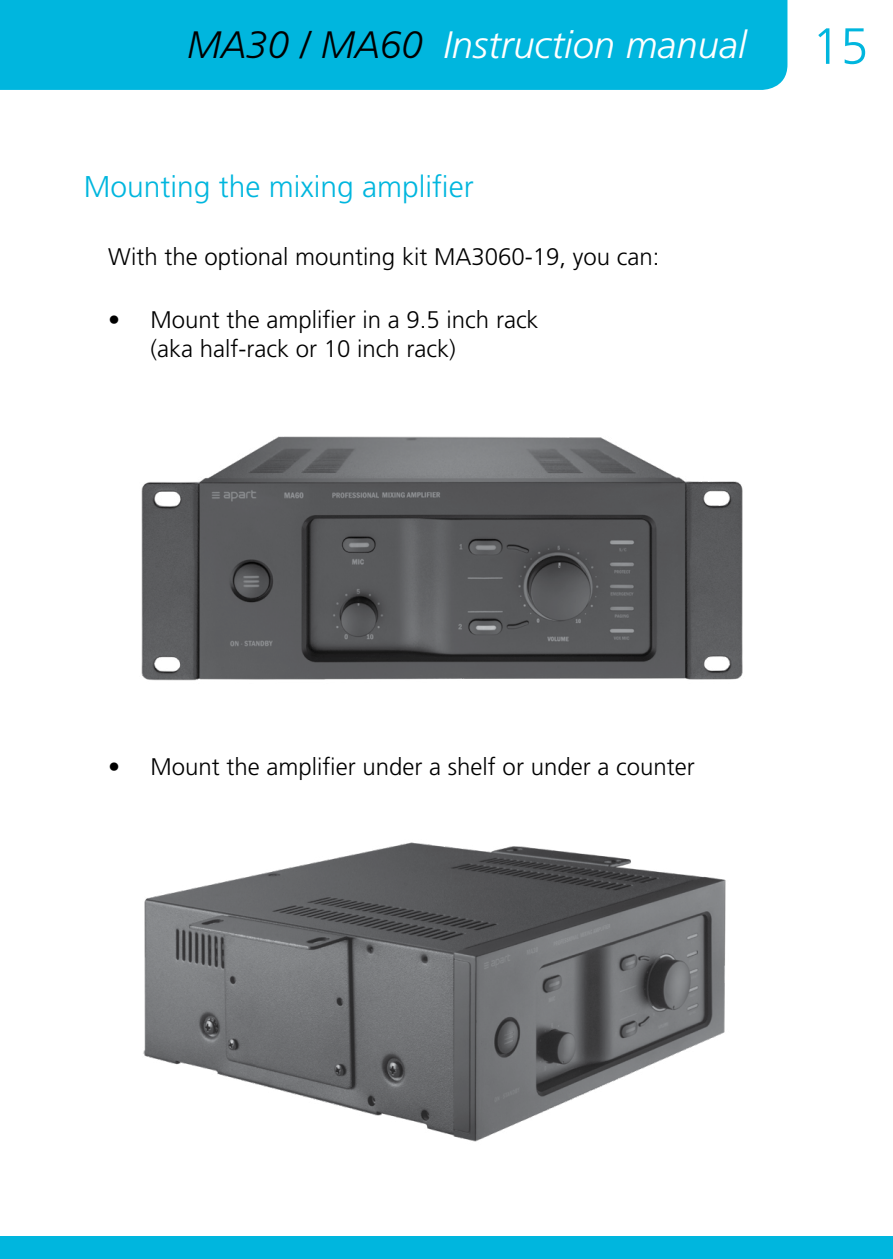
<style>
.page{position:relative;width:893px;height:1259px;background:#fff}
.page>*{position:absolute;margin:0;border:0;box-sizing:border-box;transform-origin:0 0}
.t1{font:300 51px "Frutiger LT Std";color:#00b6de}
.t2{font:italic 300 38.1px "Frutiger LT Std";color:#fff}
.t3{font:300 30px "Frutiger LT Std";color:#00b6de}
.t4{font:300 24px/28.8px "Frutiger LT Std";color:#000}
.s1{color:#000}
</style>
<div class="page">
<div style="left:0;top:0;width:787px;height:90px;background:#00b6de"></div>
<div style="left:0;top:1236px;width:893px;height:23px;background:#00b6de"></div>
<img style="left:141px;top:436px;width:602px;height:245px">
<img style="left:143px;top:842px;width:583px;height:300px">
<h2 class="t2" style="left:187px;top:23px;width:561px"><span class="s1">MA30 / MA60</span> Instruction manual</h2>
<h1 class="t1" style="left:812px;top:17px;width:58px">15</h1>
<p class="t3" style="left:84px;top:170px;width:392px">Mounting the mixing amplifier</p>
<p class="t4" style="left:108px;top:242px;width:553px">With the optional mounting kit MA3060-19, you can:</p>
<p class="t4" style="left:151px;top:306px;width:390px;text-indent:-43px">• Mount the amplifier in a 9.5 inch rack (aka half-rack or 10 inch rack)</p>
<p class="t4" style="left:108px;top:753px;width:588px">• Mount the amplifier under a shelf or under a counter</p>
</div>
